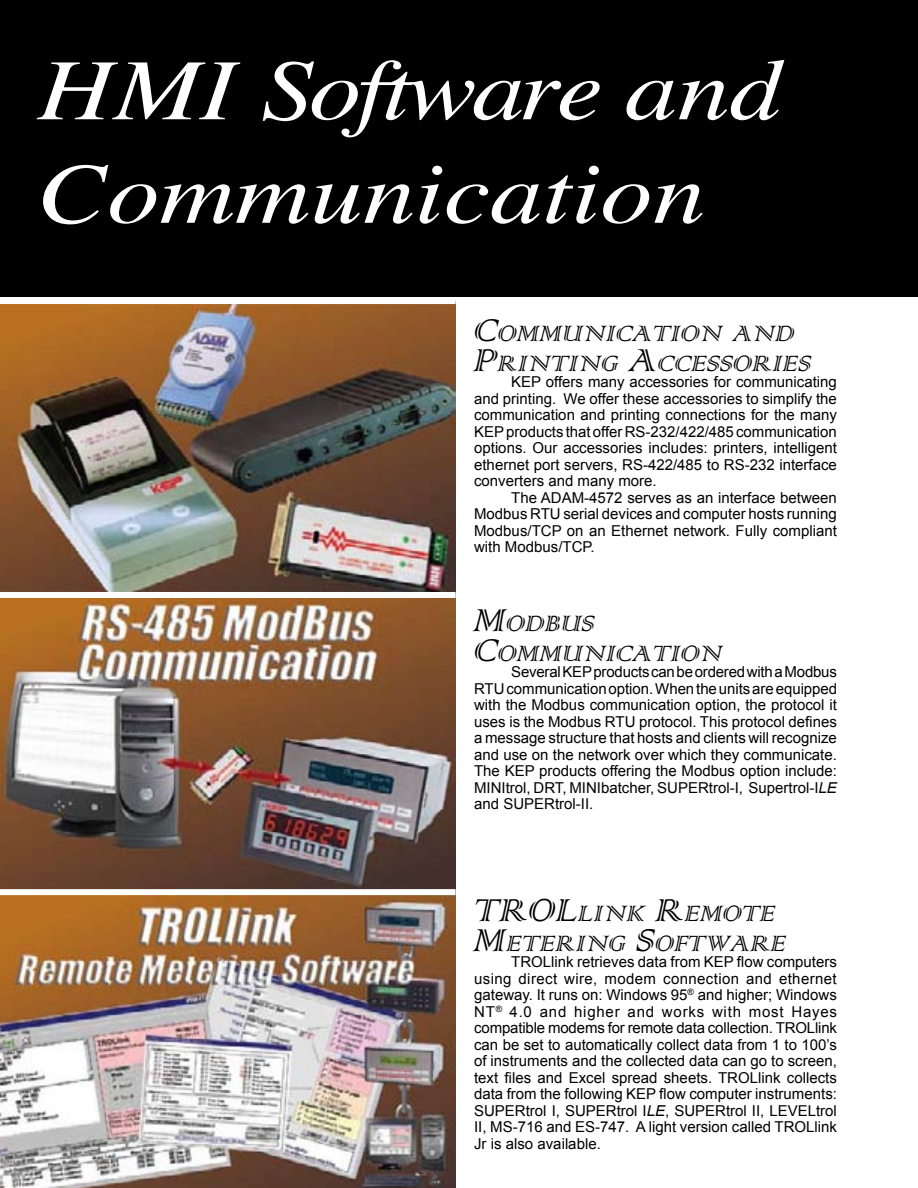
<style>
.page{position:relative;width:918px;height:1188px;background:#fff}
.page>*{position:absolute;margin:0;border:0;box-sizing:border-box;transform-origin:0 0}
.t1{font:italic 87px/103.5px "Times";color:#fff;scale:1.2 1}
.t2{font:italic 42px "Colonna";color:#000}
.t3{font:italic 29.4px/30px "Colonna";color:#000}
.t4{font:15px/16.5px "Arial";color:#000;text-align:justify}
.s1{font-size:42px}
.s2{font-style:italic}
</style>
<div class="page">
<div style="left:0;top:0;width:918px;height:297px;background:#000"></div>
<img style="left:0;top:304px;width:456px;height:288px">
<img style="left:0;top:598px;width:456px;height:291px">
<img style="left:0;top:895px;width:456px;height:293px">
<h1 class="t1" style="left:38px;top:33px;width:621px">HMI Software and<br>Communication</h1>
<h3 class="t3" style="left:474px;top:317px;width:339px"><span class="s1">C</span>omm unication and<br><span class="s1">P</span>rinting <span class="s1">A</span>ccessories</h3>
<p class="t4" style="left:474px;top:374px;width:364px;text-indent:37px">KEP offers many accessories for communicating and printing. We offer these accessories to simplify the communication and printing connections for the many KEP products that offer RS-232/422/485 communication options. Our accessories includes: printers, intelligent ethernet port servers, RS-422/485 to RS-232 interface converters and many more.</p>
<p class="t4" style="left:474px;top:489px;width:364px;text-indent:37px">The ADAM-4572 serves as an interface between Modbus RTU serial devices and computer hosts running Modbus/TCP on an Ethernet network. Fully compliant with Modbus/TCP.</p>
<h3 class="t3" style="left:474px;top:607px;width:250px"><span class="s1">M</span>odbus<br><span class="s1">C</span>omm unication</h3>
<p class="t4" style="left:474px;top:664px;width:364px;text-indent:37px">Several KEP products can be ordered with a Modbus RTU communication option. When the units are equipped with the Modbus communication option, the protocol it uses is the Modbus RTU protocol. This protocol defines a message structure that hosts and clients will recognize and use on the network over which they communicate.<br>The KEP products offering the Modbus option include:<br>MINItrol, DRT, MINIbatcher, SUPERtrol-I, Supertrol-I<span class="s2">LE </span>and SUPERtrol-II.</p>
<h2 class="t2" style="left:474px;top:883px;width:27px">TROL</h2>
<h3 class="t3" style="left:474px;top:898px;width:314px;text-indent:104px">link <span class="s1">R</span>emote<br><span class="s1">M</span>etering <span class="s1">S</span>oftware</h3>
<p class="t4" style="left:474px;top:954px;width:364px;text-indent:37px">TROLlink retrieves data from KEP flow computers using direct wire, modem connection and ethernet gateway. It runs on: Windows 95<sup>®</sup> and higher; Windows NT<sup>®</sup> 4.0 and higher and works with most Hayes compatible modems for remote data collection. TROLlink can be set to automatically collect data from 1 to 100’s of instruments and the collected data can go to screen, text files and Excel spread sheets. TROLlink collects data from the following KEP flow computer instruments:<br>SUPERtrol I, SUPERtrol I<span class="s2">LE</span>, SUPERtrol II, LEVELtrol II, MS-716 and ES-747. A light version called TROLlink Jr is also available.</p>
</div>
